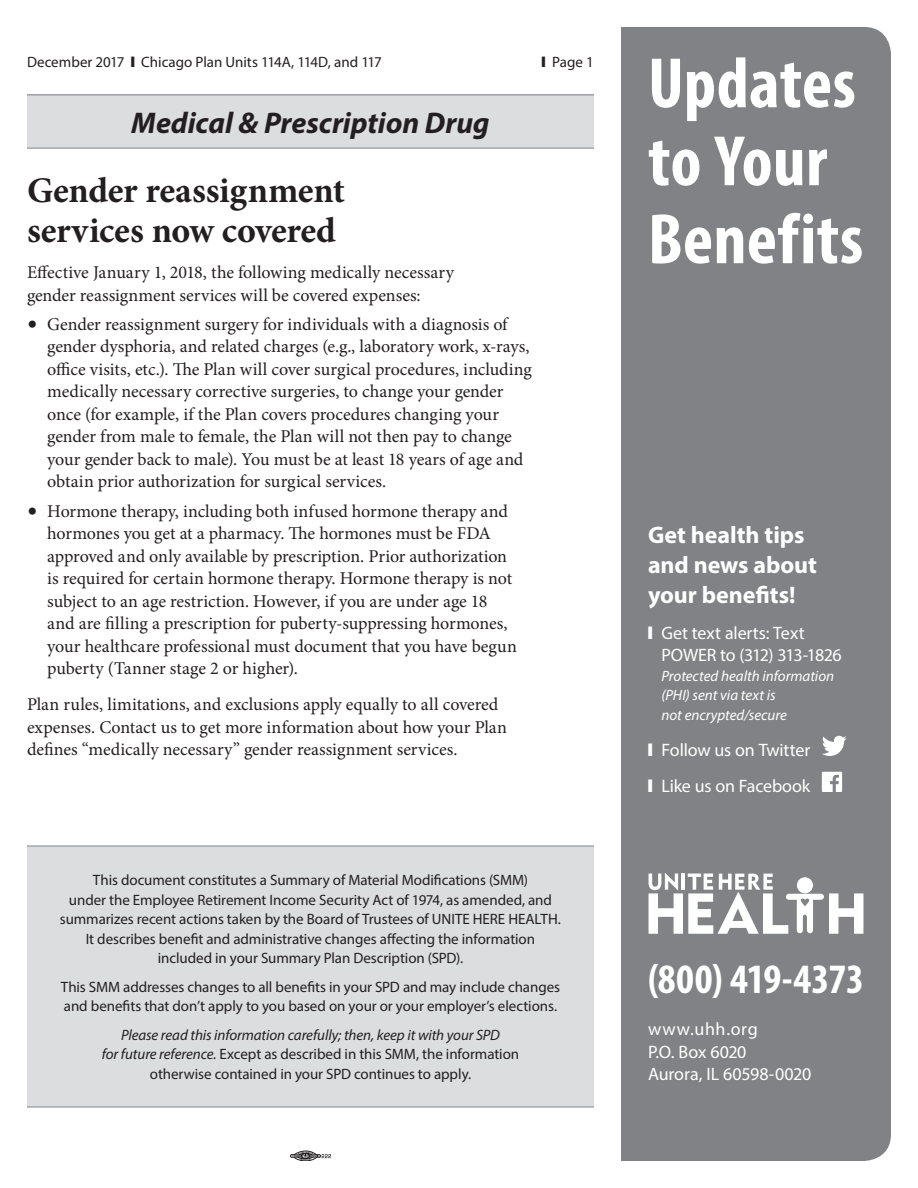
<style>
.page{position:relative;width:918px;height:1188px;background:#fff}
.page>*{position:absolute;margin:0;border:0;box-sizing:border-box;transform-origin:0 0}
.t1{font:700 condensed 72px/78px "Myriad Pro";letter-spacing:.005em;color:#fff}
.t2{font:700 condensed 42px "Myriad Pro";letter-spacing:-.005em;color:#fff}
.t3{font:700 36px/40.5px "Minion Pro";letter-spacing:-.01em;color:#231f20}
.t4{font:italic 700 30px "Myriad Pro";letter-spacing:-.005em;color:#231f20}
.t5{font:700 24px/30px "Myriad Pro";color:#fff}
.t6{font:18px/22.5px "Minion Pro";letter-spacing:-.005em;color:#231f20}
.t7{font:18px/22.5px "Myriad Pro";letter-spacing:-.005em;color:#fff}
.t8{font:15px/19.5px "Myriad Pro";letter-spacing:-.005em;color:#231f20;text-align:center}
.t9{font:italic 15px/19.5px "Myriad Pro";letter-spacing:-.005em;color:#fff}
.s1{font-size:27px}
.s2{font-style:italic}
</style>
<div class="page">
<div style="left:621px;top:27px;width:270px;height:1134px;background:#808285"></div>
<svg style="left:290px;top:1151px;width:41px;height:10px"></svg>
<div style="left:27px;top:846px;width:567px;height:261px;background:#dcdddf"></div>
<hr style="left:27px;top:846px;width:567px;height:1px;background:#808285">
<hr style="left:27px;top:1107px;width:567px;height:1px;background:#808285">
<svg style="left:649px;top:873px;width:214px;height:61px"></svg>
<svg style="left:822px;top:736px;width:25px;height:20px"></svg>
<svg style="left:822px;top:772px;width:20px;height:20px"></svg>
<div style="left:27px;top:94px;width:567px;height:54px;background:#dcdddf"></div>
<hr style="left:27px;top:94px;width:567px;height:1px;background:#808285">
<hr style="left:27px;top:148px;width:567px;height:1px;background:#808285">
<p class="t8" style="left:27px;top:52px;width:356px">December 2017 ❙ Chicago Plan Units 114A, 114D, and 117</p>
<p class="t8" style="left:542px;top:52px;width:54px">❙ Page 1</p>
<h1 class="t1" style="left:648px;top:43px;width:217px">Updates to Your<br>Benefits</h1>
<h3 class="t4" style="left:131px;top:103px;width:360px">Medical &amp; Prescription Drug</h3>
<h3 class="t3" style="left:27px;top:169px;width:320px">Gender reassignment services now covered</h3>
<p class="t6" style="left:27px;top:261px;width:429px">Effective January 1, 2018, the following medically necessary gender reassignment services will be covered expenses:</p>
<p class="t6" style="left:47px;top:313px;width:486px;text-indent:-20px"><span class="s1">•</span> Gender reassignment surgery for individuals with a diagnosis of gender dysphoria, and related charges (e.g., laboratory work, x-rays, office visits, etc.). The Plan will cover surgical procedures, including medically necessary corrective surgeries, to change your gender once (for example, if the Plan covers procedures changing your gender from male to female, the Plan will not then pay to change your gender back to male). You must be at least 18 years of age and obtain prior authorization for surgical services.</p>
<p class="t6" style="left:47px;top:500px;width:471px;text-indent:-20px"><span class="s1">•</span> Hormone therapy, including both infused hormone therapy and hormones you get at a pharmacy. The hormones must be FDA approved and only available by prescription. Prior authorization is required for certain hormone therapy. Hormone therapy is not subject to an age restriction. However, if you are under age 18 and are filling a prescription for puberty-suppressing hormones, your healthcare professional must document that you have begun puberty (Tanner stage 2 or higher).</p>
<p class="t6" style="left:27px;top:693px;width:482px">Plan rules, limitations, and exclusions apply equally to all covered expenses. Contact us to get more information about how your Plan defines “medically necessary” gender reassignment services.</p>
<h3 class="t5" style="left:648px;top:519px;width:170px">Get health tips and news about your benefits!</h3>
<p class="t7" style="left:661px;top:621px;width:182px;text-indent:-14px">❙ Get text alerts: Text<br>POWER to (312) 313-1826</p>
<p class="t9" style="left:662px;top:666px;width:174px">Protected health information (PHI) sent via text is<br>not encrypted/secure</p>
<p class="t7" style="left:648px;top:731px;width:164px;line-height:36px">❙ Follow us on Twitter ❙ Like us on Facebook</p>
<p class="t8" style="left:60px;top:870px;width:503px">This document constitutes a Summary of Material Modifications (SMM)<br>under the Employee Retirement Income Security Act of 1974, as amended, and summarizes recent actions taken by the Board of Trustees of UNITE HERE HEALTH.<br>It describes benefit and administrative changes affecting the information included in your Summary Plan Description (SPD).</p>
<p class="t8" style="left:61px;top:977px;width:501px;text-align:left">This SMM addresses changes to all benefits in your SPD and may include changes and benefits that don’t apply to you based on your or your employer’s elections.</p>
<p class="t8" style="left:102px;top:1025px;width:419px"><span class="s2">Please read this information carefully; then, keep it with your SPD<br>for future reference.</span> Except as described in this SMM, the information otherwise contained in your SPD continues to apply.</p>
<p class="t7" style="left:648px;top:1017px;width:165px">www.uhh.org<br>P.O. Box 6020<br>Aurora, IL 60598-0020</p>
<h2 class="t2" style="left:648px;top:952px;width:218px">(800) 419-4373</h2>
</div>
